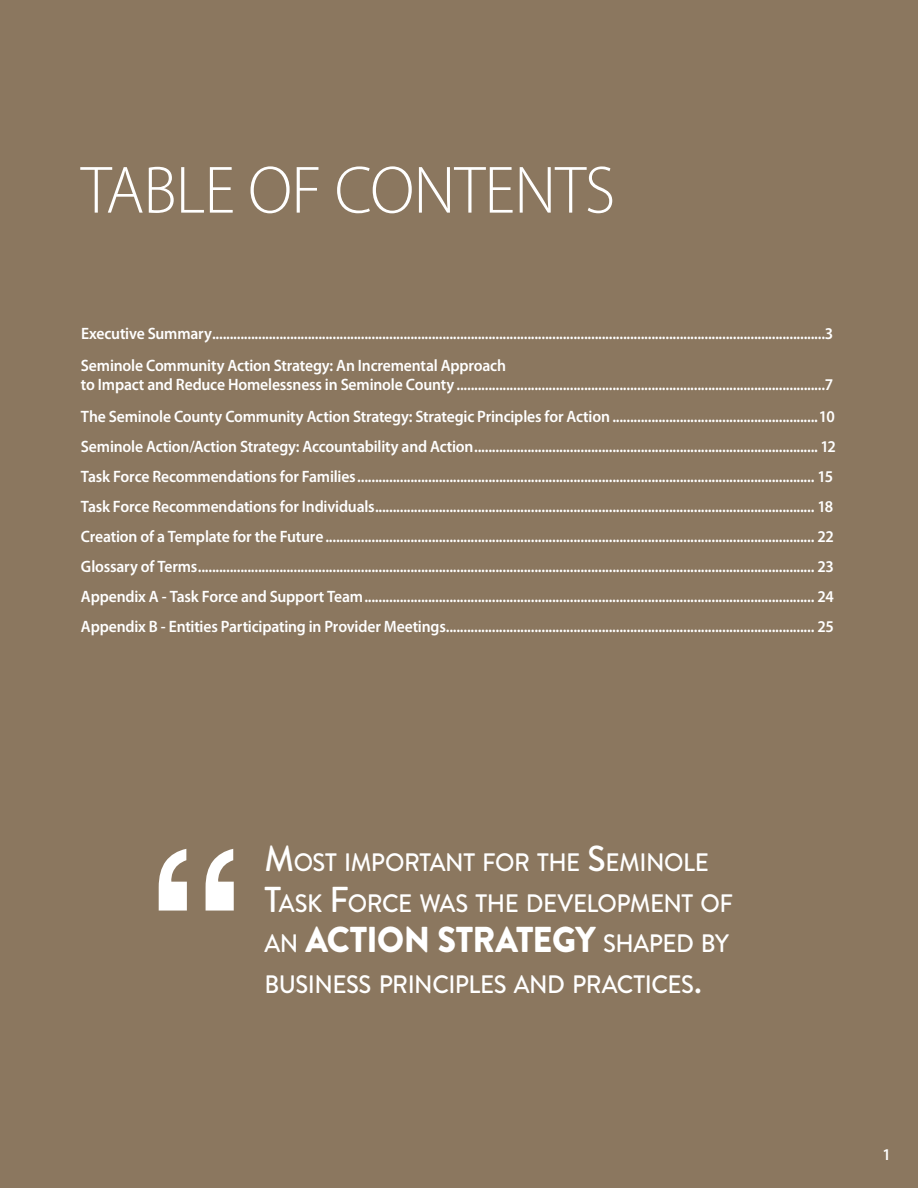
<style>
.page{position:relative;width:918px;height:1188px;background:#8b775f}
.page>*{position:absolute;margin:0;border:0;box-sizing:border-box;transform-origin:0 0}
.t1{font:300 67.5px "Myriad Pro";letter-spacing:-.01em;color:#fff}
.t2{font:900 36px "Brandon Grotesque";letter-spacing:-.015em;color:#fff;scale:.95 1}
.t3{font:500 25.2px/40.5px "Brandon Grotesque";letter-spacing:-.02em;color:#fff;scale:.95 1}
.t4{font:600 16.5px/30px "Myriad Pro";letter-spacing:-.015em;color:#fff;scale:.95 1}
.s1{font-size:36px}
.s2{font-weight:500;font-size:25.2px}
</style>
<div class="page">
<svg style="left:159px;top:849px;width:75px;height:62px"></svg>
<h1 class="t1" style="left:81px;top:153px;width:536px">TABLE OF CONTENTS</h1>
<p class="t4" style="left:81px;top:318px;width:794px;line-height:31.5px">Executive Summary.............................................................................................................................................................................3<br>Seminole Community Action Strategy: An Incremental Approach</p>
<p class="t4" style="left:81px;top:369px;width:795px;line-height:31.5px">to Impact and Reduce Homelessness in Seminole County ........................................................................................................7<br>The Seminole County Community Action Strategy: Strategic Principles for Action ..........................................................10</p>
<p class="t4" style="left:81px;top:432px;width:796px">Seminole Action/Action Strategy: Accountability and Action................................................................................................. 12<br>Task Force Recommendations for Families................................................................................................................................. 15<br>Task Force Recommendations for Individuals............................................................................................................................ 18<br>Creation of a Template for the Future.......................................................................................................................................... 22<br>Glossary of Terms.............................................................................................................................................................................. 23<br>Appendix A - Task Force and Support Team............................................................................................................................... 24<br>Appendix B - Entities Participating in Provider Meetings........................................................................................................ 25</p>
<h3 class="t3" style="left:264px;top:843px;width:495px"><span class="s1">M</span>OST IMPORTANT FOR THE <span class="s1">S</span>EMINOLE<br><span class="s1">T</span>ASK <span class="s1">F</span>ORCE WAS THE DEVELOPMENT OF</h3>
<h2 class="t2" style="left:264px;top:914px;width:491px"><span class="s2">AN</span> ACTION STRATEGY <span class="s2">SHAPED BY</span></h2>
<h3 class="t3" style="left:264px;top:964px;width:462px">BUSINESS PRINCIPLES AND PRACTICES<span class="s1">.</span></h3>
<p class="t4" style="left:883px;top:1140px;width:10px">1</p>
</div>
